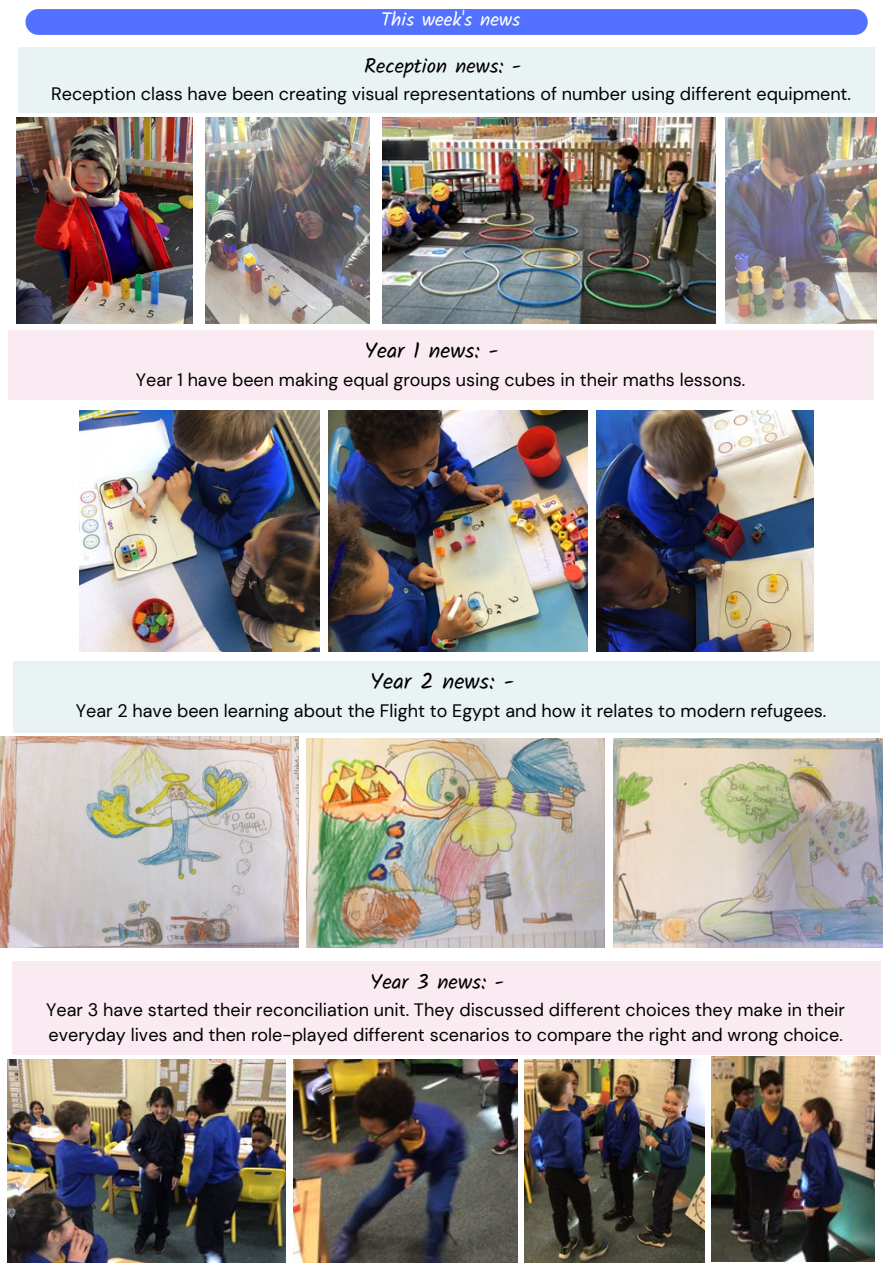
<style>
.page{position:relative;width:893px;height:1264px;background:#fff}
.page>*{position:absolute;margin:0;border:0;box-sizing:border-box;transform-origin:0 0}
.t1{font:22.5px "Kalam";color:#000}
.t2{font:21.9px "Kalam";color:#000}
.t3{font:21px "Kalam";color:#000}
.t4{font:20.7px "Kalam";color:#000}
.t5{font:19.2px "Kalam";color:#fff}
.t6{font:18px/24.8px "DM Sans";color:#000}
</style>
<div class="page">
<div style="left:38px;top:9px;width:816px;height:26px;background:#5271ff"></div>
<div style="left:18px;top:48px;width:856px;height:65px;background:#eaf3f4"></div>
<div style="left:8px;top:330px;width:865px;height:69px;background:#faebf2"></div>
<div style="left:13px;top:661px;width:866px;height:71px;background:#eaf3f4"></div>
<div style="left:13px;top:960px;width:866px;height:94px;background:#faebf2"></div>
<img style="left:8px;top:1059px;width:277px;height:203px">
<img style="left:293px;top:1059px;width:224px;height:203px">
<img style="left:524px;top:1059px;width:180px;height:203px">
<img style="left:711px;top:1056px;width:163px;height:205px">
<img style="left:16px;top:118px;width:177px;height:206px">
<img style="left:205px;top:118px;width:164px;height:206px">
<img style="left:382px;top:118px;width:333px;height:206px">
<img style="left:725px;top:118px;width:151px;height:206px">
<img style="left:80px;top:410px;width:240px;height:241px">
<img style="left:328px;top:410px;width:259px;height:241px">
<img style="left:596px;top:410px;width:217px;height:241px">
<img style="left:0;top:736px;width:298px;height:212px">
<img style="left:306px;top:738px;width:298px;height:210px">
<img style="left:613px;top:738px;width:269px;height:210px">
<p class="t5" style="left:381px;top:8px;width:141px">This week's news</p>
<p class="t4" style="left:364px;top:54px;width:159px">Reception news: -</p>
<p class="t6" style="left:51px;top:81px;width:801px">Reception class have been creating visual representations of number using different equipment.</p>
<p class="t2" style="left:364px;top:337px;width:136px">Year 1 news: -</p>
<p class="t6" style="left:136px;top:367px;width:611px">Year 1 have been making equal groups using cubes in their maths lessons.</p>
<p class="t1" style="left:370px;top:668px;width:145px">Year 2 news: -</p>
<p class="t6" style="left:76px;top:698px;width:752px">Year 2 have been learning about the Flight to Egypt and how it relates to modern refugees.</p>
<p class="t3" style="left:370px;top:969px;width:135px">Year 3 news: -</p>
<p class="t6" style="left:46px;top:997px;width:800px">Year 3 have started their reconciliation unit. They discussed different choices they make in their everyday lives and then role-played different scenarios to compare the right and wrong choice.</p>
</div>
